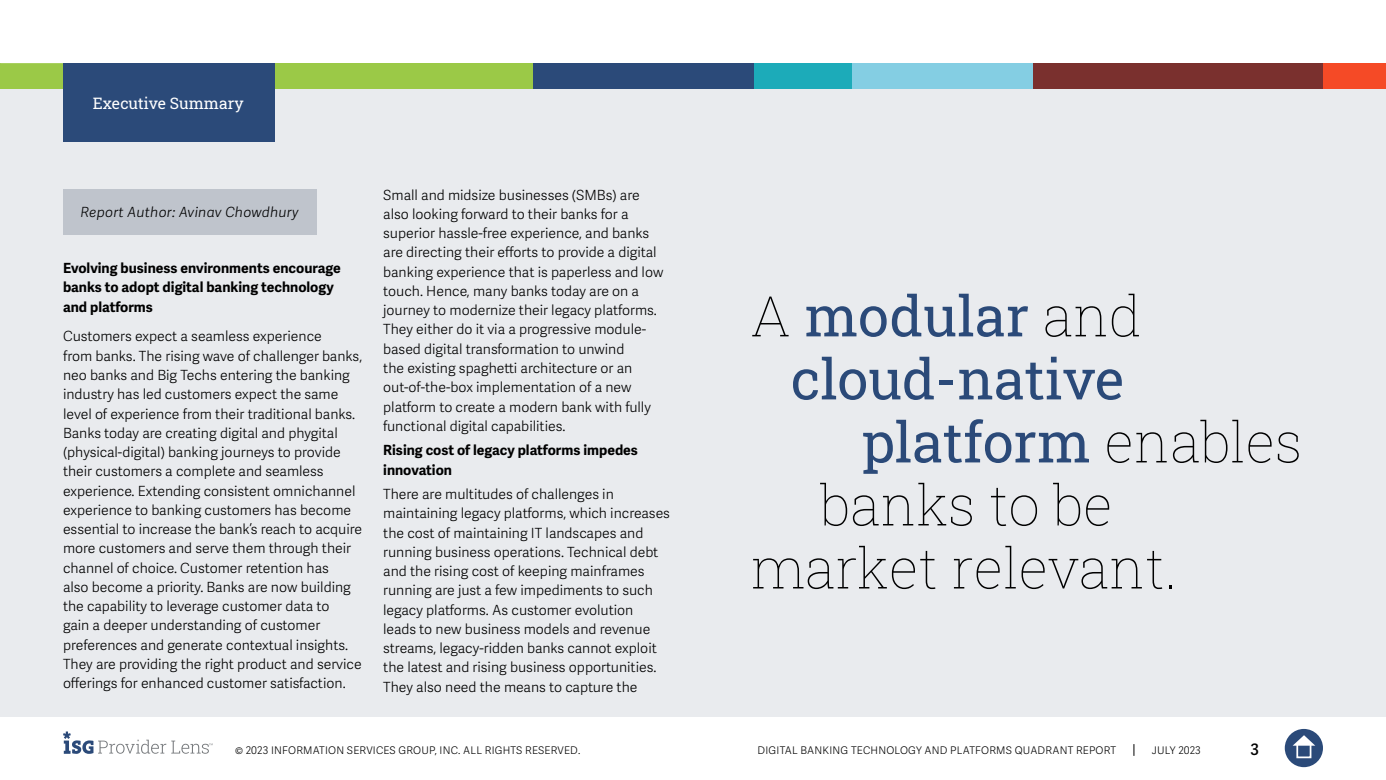
<style>
.page{position:relative;width:1386px;height:780px;background:#fff}
.page>*{position:absolute;margin:0;border:0;box-sizing:border-box;transform-origin:0 0}
.t1{font:56px "Roboto Slab ISG P Regular";color:#2b4a79}
.t2{font:56px/63px "Roboto Slab ISG P Thin";color:#000;text-align:center}
.t3{font:15.75px "Roboto Slab ISG P Regular";color:#fff}
.t4{font:600 15.75px "Adelle Sans";color:#000}
.t5{font:300 14px/19.2px "Adelle Sans";color:#000}
.t6{font:700 14px/19.2px "Adelle Sans";color:#000}
.t7{font:italic 300 14px "Adelle Sans";letter-spacing:.02em;color:#000}
.t8{font:300 10.5px "Adelle Sans";letter-spacing:.02em;color:#000}
.s1{font-family:"Roboto Slab ISG P Thin";color:#000}
</style>
<div class="page">
<svg style="left:1133px;top:744px;width:1px;height:12px"></svg>
<div style="left:1285px;top:729px;width:38px;height:38px;background:#2b4a79;border-radius:50%"></div>
<svg style="left:1293px;top:735px;width:22px;height:10px"></svg>
<div style="left:1296px;top:743px;width:15px;height:15px;border:2px solid #fff"></div>
<svg style="left:63px;top:731px;width:150px;height:23px"></svg>
<div style="left:0;top:63px;width:1386px;height:654px;background:#e9ebee"></div>
<div style="left:0;top:63px;width:533px;height:26px;background:#9bc947"></div>
<svg style="left:0;top:63px;width:63px;height:1px"></svg>
<div style="left:533px;top:63px;width:223px;height:26px;background:#2b4a79"></div>
<div style="left:850px;top:63px;width:184px;height:26px;background:#84cee3"></div>
<div style="left:1323px;top:63px;width:63px;height:26px;background:#f54a26"></div>
<div style="left:1033px;top:63px;width:290px;height:26px;background:#7a302e"></div>
<div style="left:754px;top:63px;width:98px;height:26px;background:#1cabb9"></div>
<div style="left:63px;top:63px;width:211px;height:79px;background:#2b4a79"></div>
<div style="left:63px;top:189px;width:253px;height:46px;background:#bfc4cc"></div>
<p class="t3" style="left:93px;top:92px;width:152px">Executive Summary</p>
<p class="t7" style="left:80px;top:204px;width:220px">Report Author: Avinav Chowdhury</p>
<p class="t6" style="left:63px;top:259px;width:279px">Evolving business environments encourage banks to adopt digital banking technology and platforms</p>
<p class="t5" style="left:63px;top:327px;width:301px">Customers expect a seamless experience<br>from banks. The rising wave of challenger banks, neo banks and Big Techs entering the banking industry has led customers expect the same level of experience from their traditional banks.<br>Banks today are creating digital and phygital (physical-digital) banking journeys to provide their customers a complete and seamless experience. Extending consistent omnichannel experience to banking customers has become essential to increase the bank’s reach to acquire more customers and serve them through their channel of choice. Customer retention has<br>also become a priority. Banks are now building the capability to leverage customer data to<br>gain a deeper understanding of customer preferences and generate contextual insights.<br>They are providing the right product and service offerings for enhanced customer satisfaction.</p>
<p class="t5" style="left:383px;top:185px;width:282px">Small and midsize businesses (SMBs) are also looking forward to their banks for a superior hassle-free experience, and banks are directing their efforts to provide a digital banking experience that is paperless and low touch. Hence, many banks today are on a journey to modernize their legacy platforms.<br>They either do it via a progressive module&shy;based digital transformation to unwind<br>the existing spaghetti architecture or an out-of-the-box implementation of a new platform to create a modern bank with fully functional digital capabilities.</p>
<p class="t6" style="left:383px;top:441px;width:256px">Rising cost of legacy platforms impedes innovation</p>
<p class="t5" style="left:383px;top:485px;width:288px">There are multitudes of challenges in maintaining legacy platforms, which increases the cost of maintaining IT landscapes and running business operations. Technical debt and the rising cost of keeping mainframes running are just a few impediments to such legacy platforms. As customer evolution<br>leads to new business models and revenue streams, legacy-ridden banks cannot exploit the latest and rising business opportunities.<br>They also need the means to capture the</p>
<h1 class="t1" style="left:751px;top:278px;width:393px"><span class="s1">A</span> modular <span class="s1">and</span></h1>
<h1 class="t1" style="left:791px;top:341px;width:335px">cloud-native</h1>
<h1 class="t1" style="left:862px;top:404px;width:442px">platform <span class="s1">enables</span></h1>
<h1 class="t2" style="left:751px;top:472px;width:428px">banks to be market relevant.</h1>
<p class="t8" style="left:235px;top:744px;width:347px">© 2023 INFORMATION SERVICES GROUP, INC. ALL RIGHTS RESERVED.</p>
<p class="t8" style="left:758px;top:744px;width:360px">DIGITAL BANKING TECHNOLOGY AND PLATFORMS QUADRANT REPORT</p>
<p class="t8" style="left:1152px;top:744px;width:51px">JULY 2023</p>
<p class="t4" style="left:1250px;top:740px;width:10px">3</p>
</div>
